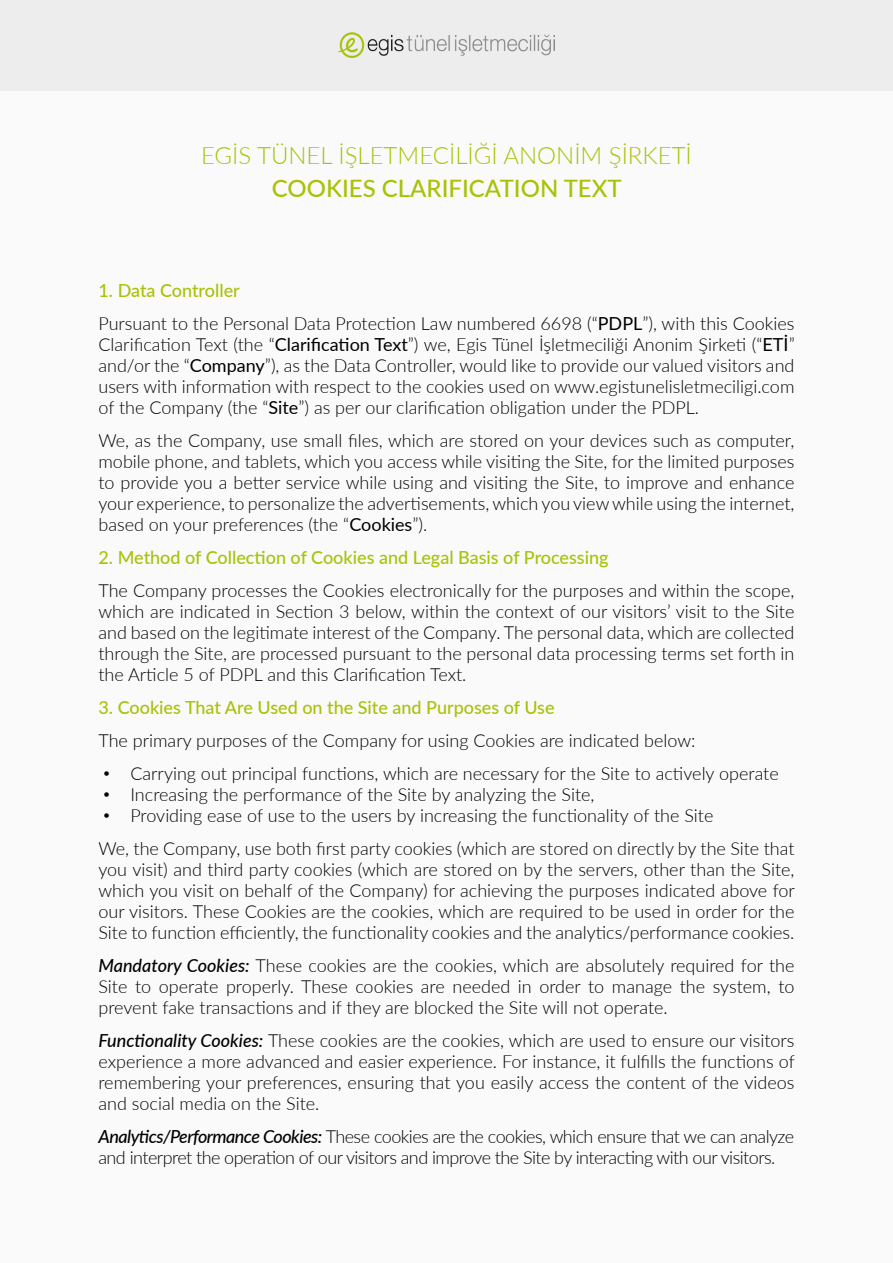
<style>
.page{position:relative;width:893px;height:1263px;background:#fafafa}
.page>*{position:absolute;margin:0;border:0;box-sizing:border-box;transform-origin:0 0}
.t1{font:300 24px "Lato";color:#a8c205}
.t2{font:500 24px "Lato";color:#a8c205}
.t3{font:300 18px/21px "Lato";color:#000;text-align:justify}
.t4{font:300 18px/21px "Lato";letter-spacing:-.03em;color:#000}
.t5{font:500 18px "Lato";color:#a8c205}
.s1{font-weight:500;color:#a8c205}
.s2{font-weight:400}
.s3{font-family:"Arial";font-weight:400}
.s4{font-weight:500;font-style:italic}
</style>
<div class="page">
<div style="left:0;top:0;width:893px;height:90px;background:#ededed"></div>
<img style="left:338px;top:33px;width:217px;height:24px">
<h1 class="t1" style="left:201px;top:139px;width:492px">EGİS TÜNEL İŞLETMECİLİĞİ ANONİM ŞİRKETİ</h1>
<h1 class="t2" style="left:272px;top:171px;width:351px">COOKIES CLARIFICATION TEXT</h1>
<p class="t3" style="left:98px;top:273px;width:697px;line-height:33px"><span class="s1">1. Data Controller<br></span>Pursuant to the Personal Data Protection Law numbered 6698 (“<span class="s2">PDPL</span>”), with this Cookies</p>
<p class="t3" style="left:98px;top:333px;width:698px">Clarification Text (the “<span class="s2">Clarification Text</span>”) we, Egis Tünel İşletmeciliği Anonim Şirketi (“<span class="s2">ETİ</span>” and/or the “<span class="s2">Company</span>”), as the Data Controller, would like to provide our valued visitors and users with information with respect to the cookies used on www.egistunelisletmeciligi.com of the Company (the “<span class="s2">Site</span>”) as per our clarification obligation under the PDPL.</p>
<p class="t3" style="left:98px;top:429px;width:698px">We, as the Company, use small files, which are stored on your devices such as computer, mobile phone, and tablets, which you access while visiting the Site, for the limited purposes to provide you a better service while using and visiting the Site, to improve and enhance your experience, to personalize the advertisements, which you view while using the internet, based on your preferences (the “<span class="s2">Cookies</span>”).</p>
<p class="t5" style="left:98px;top:544px;width:512px">2. Method of Collection of Cookies and Legal Basis of Processing</p>
<p class="t3" style="left:98px;top:579px;width:697px">The Company processes the Cookies electronically for the purposes and within the scope, which are indicated in Section 3 below, within the context of our visitors’ visit to the Site and based on the legitimate interest of the Company. The personal data, which are collected through the Site, are processed pursuant to the personal data processing terms set forth in the Article 5 of PDPL and this Clarification Text.</p>
<p class="t5" style="left:98px;top:694px;width:458px">3. Cookies That Are Used on the Site and Purposes of Use</p>
<p class="t3" style="left:98px;top:729px;width:598px">The primary purposes of the Company for using Cookies are indicated below:</p>
<p class="t3" style="left:103px;top:762px;width:677px"><span class="s3">•</span> Carrying out principal functions, which are necessary for the Site to actively operate</p>
<p class="t3" style="left:103px;top:783px;width:493px"><span class="s3">•</span> Increasing the performance of the Site by analyzing the Site,</p>
<p class="t3" style="left:98px;top:798px;width:697px;line-height:33px"><span class="s3">•</span> Providing ease of use to the users by increasing the functionality of the Site<br>We, the Company, use both first party cookies (which are stored on directly by the Site that</p>
<p class="t3" style="left:98px;top:858px;width:698px">you visit) and third party cookies (which are stored on by the servers, other than the Site, which you visit on behalf of the Company) for achieving the purposes indicated above for our visitors. These Cookies are the cookies, which are required to be used in order for the Site to function efficiently, the functionality cookies and the analytics/performance cookies.</p>
<p class="t3" style="left:98px;top:954px;width:697px"><span class="s4">Mandatory Cookies:</span> These cookies are the cookies, which are absolutely required for the Site to operate properly. These cookies are needed in order to manage the system, to prevent fake transactions and if they are blocked the Site will not operate.</p>
<p class="t3" style="left:98px;top:1029px;width:698px"><span class="s4">Functionality Cookies:</span> These cookies are the cookies, which are used to ensure our visitors experience a more advanced and easier experience. For instance, it fulfills the functions of remembering your preferences, ensuring that you easily access the content of the videos and social media on the Site.</p>
<p class="t4" style="left:98px;top:1125px;width:697px"><span class="s4">Analytics/Performance Cookies:</span> These cookies are the cookies, which ensure that we can analyze and interpret the operation of our visitors and improve the Site by interacting with our visitors.</p>
</div>
